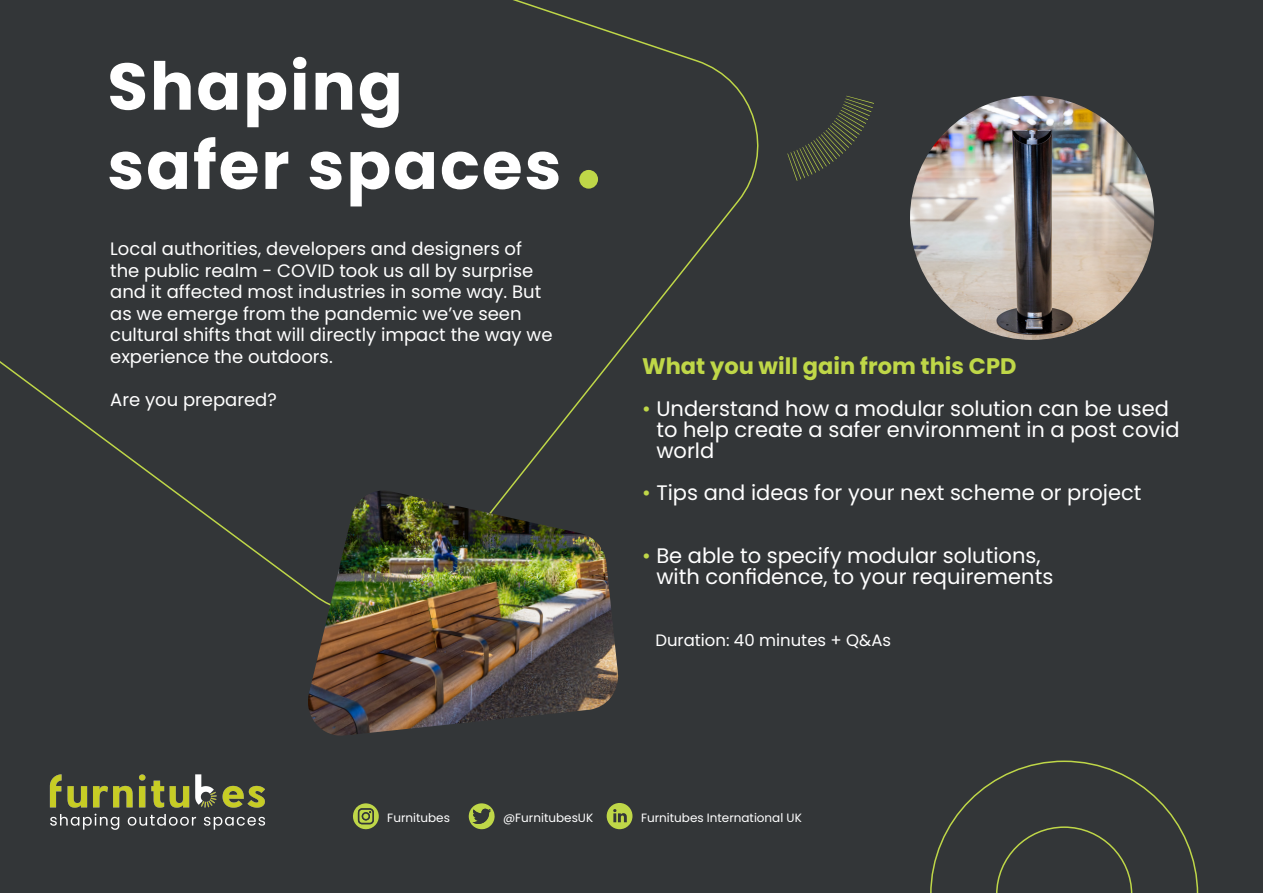
<style>
.page{position:relative;width:1263px;height:893px;background:#333638}
.page>*{position:absolute;margin:0;border:0;box-sizing:border-box;transform-origin:0 0}
.t1{font:700 66px "Poppins";letter-spacing:.03em;color:#fff}
.t2{font:700 22.5px "Poppins";color:#bfd748}
.t3{font:21px/21px "Poppins";color:#fff}
.t4{font:18px/21.6px "Poppins";color:#fff}
.t5{font:16.5px "Poppins";color:#fff}
.t6{font:12px "Poppins";color:#fff}
.s1{color:#bfd748}
</style>
<div class="page">
<svg style="left:0;top:0;width:759px;height:588px"></svg>
<div style="left:579px;top:170px;width:19px;height:19px;background:#bfd748;border-radius:50%"></div>
<svg style="left:930px;top:760px;width:269px;height:133px"></svg>
<svg style="left:787px;top:96px;width:87px;height:85px"></svg>
<img style="left:303px;top:490px;width:317px;height:246px">
<img style="left:910px;top:96px;width:244px;height:244px;border-radius:122px">
<svg style="left:353px;top:803px;width:26px;height:27px"></svg>
<svg style="left:469px;top:803px;width:26px;height:26px"></svg>
<svg style="left:607px;top:803px;width:25px;height:26px"></svg>
<img style="left:49px;top:694px;width:259px;height:136px">
<p class="t1" style="left:107px;top:48px;width:297px">Shaping</p>
<p class="t1" style="left:107px;top:128px;width:455px">safer spaces</p>
<p class="t4" style="left:110px;top:238px;width:444px">Local authorities, developers and designers of the public realm - COVID took us all by surprise and it affected most industries in some way. But as we emerge from the pandemic we’ve seen cultural shifts that will directly impact the way we experience the outdoors.</p>
<p class="t4" style="left:110px;top:389px;width:168px">Are you prepared?</p>
<p class="t2" style="left:642px;top:353px;width:376px">What you will gain from this CPD</p>
<p class="t3" style="left:656px;top:398px;width:525px;text-indent:-14px"><span class="s1">•</span> Understand how a modular solution can be used to help create a safer environment in a post covid world</p>
<p class="t3" style="left:642px;top:482px;width:501px"><span class="s1">•</span> Tips and ideas for your next scheme or project</p>
<p class="t3" style="left:656px;top:545px;width:398px;text-indent:-14px"><span class="s1">•</span> Be able to specify modular solutions, with confidence, to your requirements</p>
<p class="t5" style="left:655px;top:630px;width:237px">Duration: 40 minutes + Q&amp;As</p>
<p class="t6" style="left:387px;top:811px;width:64px">Furnitubes</p>
<p class="t6" style="left:503px;top:811px;width:92px">@FurnitubesUK</p>
<p class="t6" style="left:641px;top:811px;width:162px">Furnitubes International UK</p>
</div>
